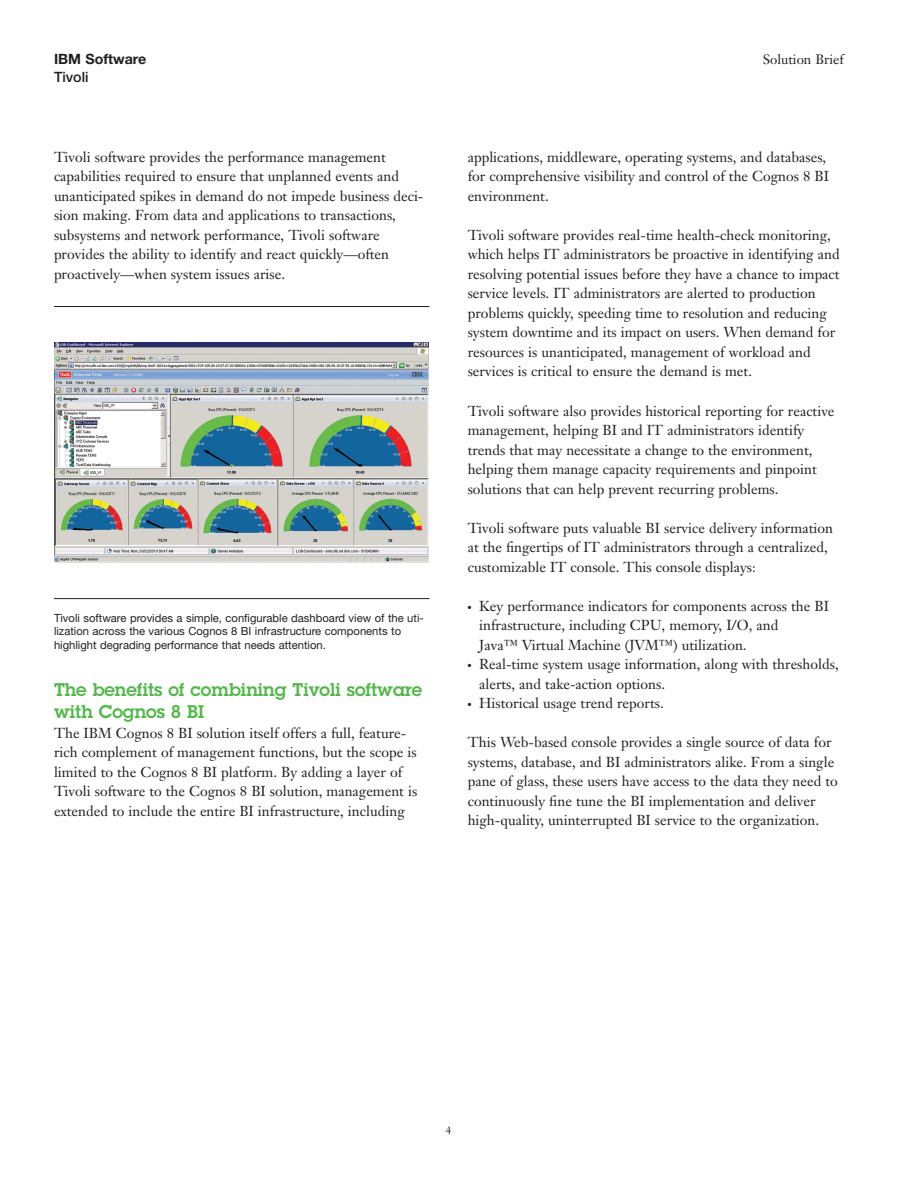
<style>
.page{position:relative;width:918px;height:1188px;background:#fff}
.page>*{position:absolute;margin:0;border:0;box-sizing:border-box;transform-origin:0 0}
.t1{font:600 18px/22.5px "Lubalin Graph Std";color:#51b948}
.t2{font:14.25px/19.5px "Janson Text";color:#231f20}
.t3{font:700 14.25px "Helvetica Neue";color:#231f20}
.t4{font:500 14.25px "Helvetica Neue";color:#231f20}
.t5{font:13.5px "Janson Text";color:#231f20}
.t6{font:11.25px/13.5px "Helvetica Neue";color:#231f20}
.t7{font:10.5px "Janson Text";color:#231f20}
</style>
<div class="page">
<img style="left:54px;top:343px;width:374px;height:220px">
<hr style="left:54px;top:306px;width:375px;height:1px;background:#231f20">
<hr style="left:54px;top:598px;width:375px;height:1px;background:#231f20">
<p class="t3" style="left:54px;top:54px;width:94px">IBM Software</p>
<p class="t5" style="left:763px;top:54px;width:82px">Solution Brief</p>
<p class="t4" style="left:54px;top:72px;width:36px">Tivoli</p>
<p class="t2" style="left:54px;top:148px;width:371px">Tivoli software provides the performance management capabilities required to ensure that unplanned events and unanticipated spikes in demand do not impede business deci&shy;sion making. From data and applications to transactions, subsystems and network performance, Tivoli software provides the ability to identify and react quickly—often proactively—when system issues arise.</p>
<p class="t6" style="left:54px;top:612px;width:371px">Tivoli software provides a simple, configurable dashboard view of the uti&shy;lization across the various Cognos 8 BI infrastructure components to highlight degrading performance that needs attention.</p>
<p class="t1" style="left:54px;top:680px;width:370px">The benefits of combining Tivoli software with Cognos 8 BI</p>
<p class="t2" style="left:54px;top:725px;width:365px">The IBM Cognos 8 BI solution itself offers a full, feature&shy;rich complement of management functions, but the scope is limited to the Cognos 8 BI platform. By adding a layer of Tivoli software to the Cognos 8 BI solution, management is extended to include the entire BI infrastructure, including</p>
<p class="t2" style="left:468px;top:148px;width:363px">applications, middleware, operating systems, and databases, for comprehensive visibility and control of the Cognos 8 BI environment.</p>
<p class="t2" style="left:468px;top:227px;width:373px">Tivoli software provides real-time health-check monitoring, which helps IT administrators be proactive in identifying and resolving potential issues before they have a chance to impact service levels. IT administrators are alerted to production problems quickly, speeding time to resolution and reducing system downtime and its impact on users. When demand for resources is unanticipated, management of workload and services is critical to ensure the demand is met.</p>
<p class="t2" style="left:468px;top:402px;width:368px">Tivoli software also provides historical reporting for reactive management, helping BI and IT administrators identify trends that may necessitate a change to the environment, helping them manage capacity requirements and pinpoint solutions that can help prevent recurring problems.</p>
<p class="t2" style="left:468px;top:519px;width:367px">Tivoli software puts valuable BI service delivery information at the fingertips of IT administrators through a centralized, customizable IT console. This console displays:</p>
<p class="t2" style="left:479px;top:598px;width:351px;text-indent:-11px">● Key performance indicators for components across the BI infrastructure, including CPU, memory, I/O, and<br>Java™ Virtual Machine (JVM™) utilization.</p>
<p class="t2" style="left:479px;top:656px;width:361px;text-indent:-11px">● Real-time system usage information, along with thresholds, alerts, and take-action options.</p>
<p class="t2" style="left:468px;top:695px;width:198px">● Historical usage trend reports.</p>
<p class="t2" style="left:468px;top:734px;width:372px">This Web-based console provides a single source of data for systems, database, and BI administrators alike. From a single pane of glass, these users have access to the data they need to continuously fine tune the BI implementation and deliver high-quality, uninterrupted BI service to the organization.</p>
<p class="t7" style="left:446px;top:1126px;width:7px">4</p>
</div>
